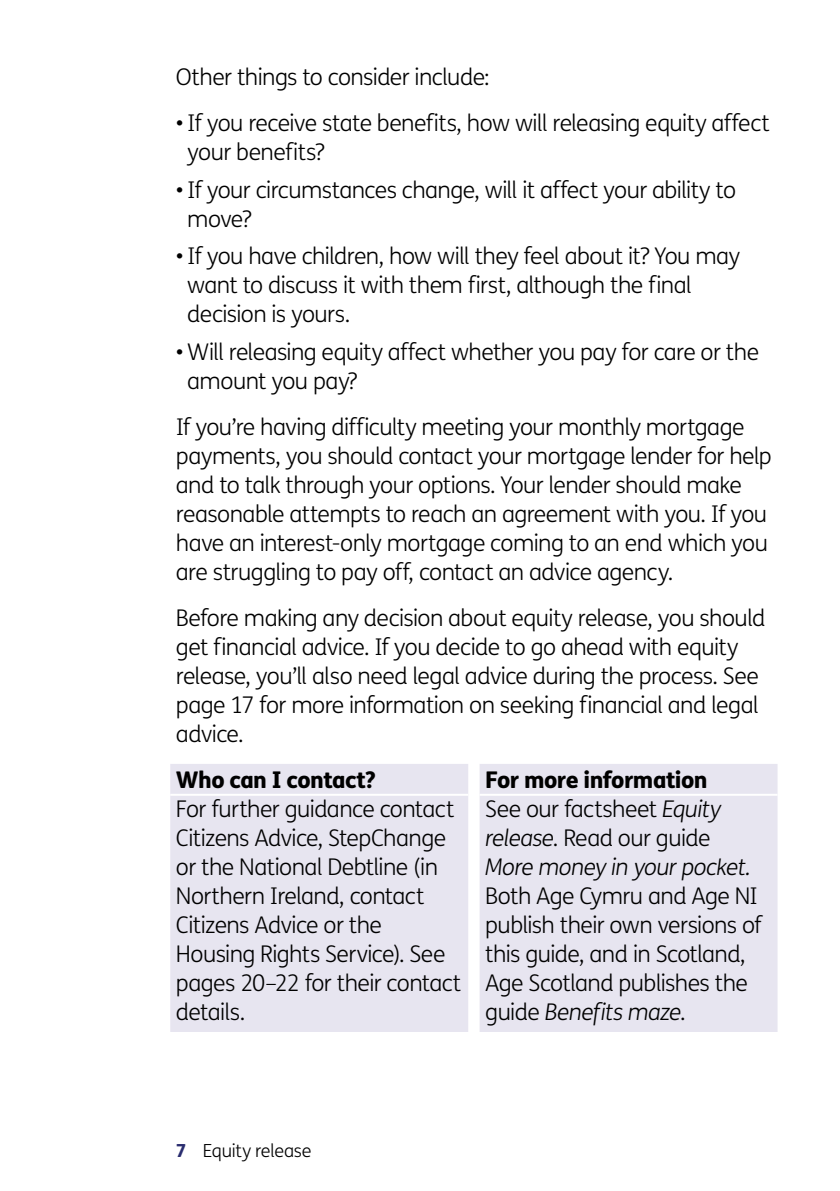
<style>
.page{position:relative;width:840px;height:1191px;background:#fff}
.page>*{position:absolute;margin:0;border:0;box-sizing:border-box;transform-origin:0 0}
.t1{font:300 23px/29px "FS Me";letter-spacing:-.025em;color:#000}
.t2{font:italic 300 23px/29px "FS Me";letter-spacing:-.02em;color:#000}
.t3{font:800 23px "FS Me";letter-spacing:-.025em;color:#000}
.t4{font:300 18px "FS Me";letter-spacing:-.015em;color:#000}
.s1{font-weight:800;font-style:normal}
.s2{font-style:normal}
.s3{font-style:italic}
.s4{font-weight:800;color:#2a2d6f}
</style>
<div class="page">
<div style="left:170px;top:764px;width:298px;height:268px;background:#e7e5f0"></div>
<hr style="left:170px;top:793px;width:298px;height:2px;background:#fff">
<div style="left:479px;top:764px;width:298px;height:268px;background:#e7e5f0"></div>
<hr style="left:479px;top:793px;width:298px;height:2px;background:#fff">
<p class="t1" style="left:176px;top:63px;width:315px">Other things to consider include:</p>
<p class="t1" style="left:187px;top:109px;width:583px;text-indent:-11px">• If you receive state benefits, how will releasing equity affect your benefits?</p>
<p class="t1" style="left:187px;top:176px;width:550px;text-indent:-11px">• If your circumstances change, will it affect your ability to move?</p>
<p class="t1" style="left:187px;top:242px;width:554px;text-indent:-11px">• If you have children, how will they feel about it? You may want to discuss it with them first, although the final decision is yours.</p>
<p class="t1" style="left:187px;top:338px;width:573px;text-indent:-11px">• Will releasing equity affect whether you pay for care or the amount you pay?</p>
<p class="t1" style="left:176px;top:413px;width:597px">If you’re having difficulty meeting your monthly mortgage payments, you should contact your mortgage lender for help and to talk through your options. Your lender should make reasonable attempts to reach an agreement with you. If you have an interest-only mortgage coming to an end which you are struggling to pay off, contact an advice agency.</p>
<p class="t1" style="left:176px;top:604px;width:590px">Before making any decision about equity release, you should get financial advice. If you decide to go ahead with equity release, you’ll also need legal advice during the process. See page 17 for more information on seeking financial and legal advice.</p>
<p class="t3" style="left:176px;top:765px;width:201px">Who can I contact?</p>
<p class="t1" style="left:176px;top:795px;width:287px">For further guidance contact<br>Citizens Advice, StepChange or the National Debtline (in<br>Northern Ireland, contact<br>Citizens Advice or the<br>Housing Rights Service). See pages 20–22 for their contact details.</p>
<p class="t2" style="left:485px;top:766px;width:267px"><span class="s1">For more information<br></span><span class="s2">See our factsheet</span> Equity release<span class="s2">. Read our guide<br></span>More money in your pocket.</p>
<p class="t1" style="left:485px;top:882px;width:278px">Both Age Cymru and Age NI publish their own versions of this guide, and in Scotland,<br>Age Scotland publishes the guide <span class="s3">Benefits maze</span>.</p>
<p class="t4" style="left:176px;top:1140px;width:137px"><span class="s4">7</span> Equity release</p>
</div>
